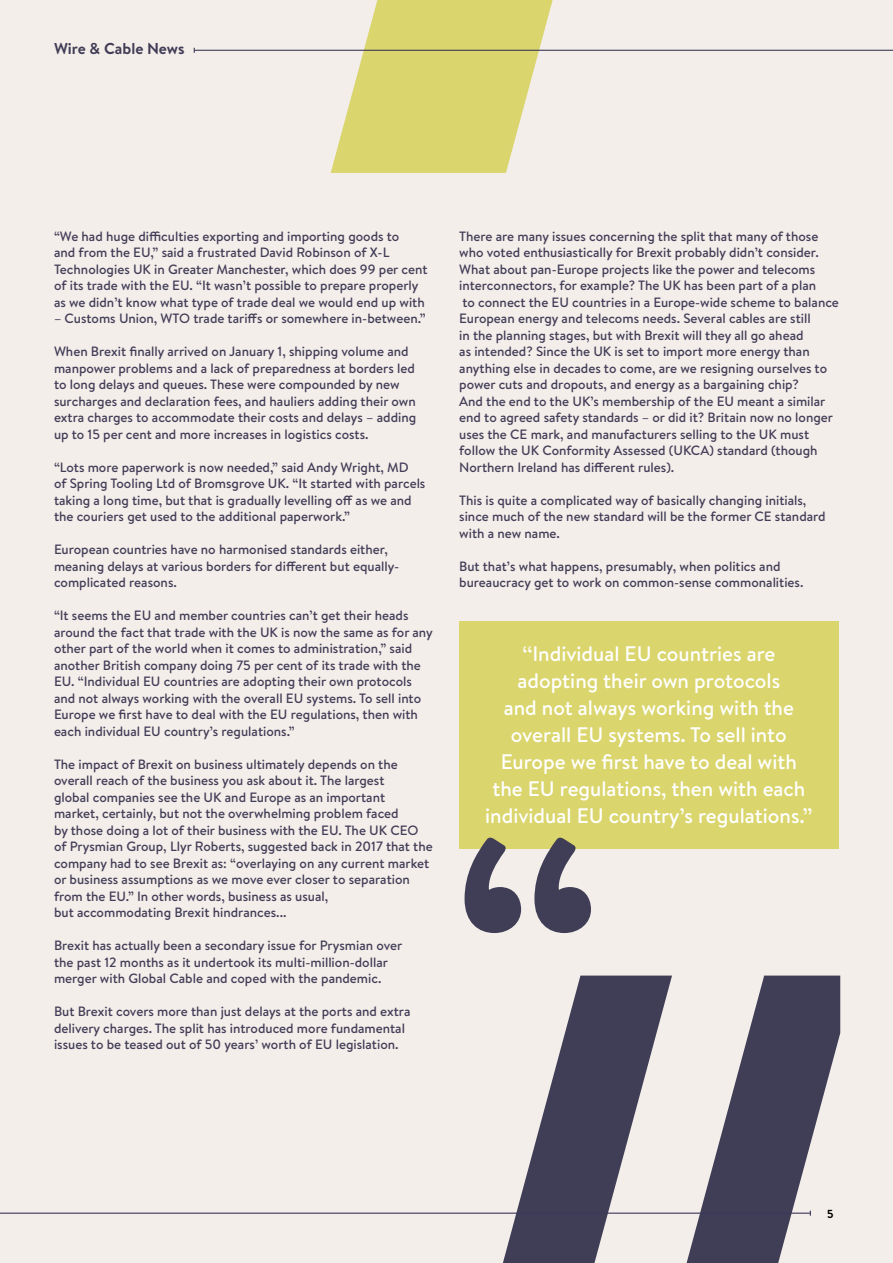
<style>
.page{position:relative;width:893px;height:1263px;background:#f3eee9}
.page>*{position:absolute;margin:0;border:0;box-sizing:border-box;transform-origin:0 0}
.t1{font:500 21px/27px "Brandon Text";color:#fff;text-align:center}
.t2{font:700 15.75px "Brandon Text";color:#423d57}
.t3{font:500 13.5px/16.5px "Brandon Text";color:#423d57}
.t4{font:700 12px "Brandon Grotesque";color:#000}
</style>
<div class="page">
<svg style="left:331px;top:0;width:222px;height:173px"></svg>
<svg style="left:503px;top:975px;width:169px;height:288px;fill:#403d57"></svg>
<div style="left:459px;top:621px;width:380px;height:227px;background:#dad56c"></div>
<svg style="left:465px;top:837px;width:126px;height:96px"></svg>
<hr style="left:194px;top:50px;width:699px;height:1px;background:#403d57">
<hr style="left:0;top:1212px;width:810px;height:2px;background:#3b385c">
<svg style="left:687px;top:975px;width:153px;height:288px"></svg>
<p class="t2" style="left:54px;top:38px;width:132px">Wire &amp; Cable News</p>
<p class="t3" style="left:54px;top:228px;width:375px">“We had huge difficulties exporting and importing goods to<br>and from the EU,” said a frustrated David Robinson of X-L Technologies UK in Greater Manchester, which does 99 per cent of its trade with the EU. “It wasn’t possible to prepare properly as we didn’t know what type of trade deal we would end up with</p>
<p class="t3" style="left:54px;top:310px;width:373px">– Customs Union, WTO trade tariffs or somewhere in-between.”</p>
<p class="t3" style="left:54px;top:343px;width:364px">When Brexit finally arrived on January 1, shipping volume and manpower problems and a lack of preparedness at borders led to long delays and queues. These were compounded by new surcharges and declaration fees, and hauliers adding their own extra charges to accommodate their costs and delays – adding up to 15 per cent and more increases in logistics costs.</p>
<p class="t3" style="left:54px;top:459px;width:373px">“Lots more paperwork is now needed,” said Andy Wright, MD<br>of Spring Tooling Ltd of Bromsgrove UK. “It started with parcels taking a long time, but that is gradually levelling off as we and the couriers get used to the additional paperwork.”</p>
<p class="t3" style="left:54px;top:541px;width:347px">European countries have no harmonised standards either, meaning delays at various borders for different but equally&shy;complicated reasons.</p>
<p class="t3" style="left:54px;top:607px;width:380px">“It seems the EU and member countries can’t get their heads around the fact that trade with the UK is now the same as for any other part of the world when it comes to administration,” said another British company doing 75 per cent of its trade with the EU. “Individual EU countries are adopting their own protocols and not always working with the overall EU systems. To sell into Europe we first have to deal with the EU regulations, then with each individual EU country’s regulations.”</p>
<p class="t3" style="left:54px;top:755px;width:380px">The impact of Brexit on business ultimately depends on the overall reach of the business you ask about it. The largest<br>global companies see the UK and Europe as an important market, certainly, but not the overwhelming problem faced<br>by those doing a lot of their business with the EU. The UK CEO of Prysmian Group, Llyr Roberts, suggested back in 2017 that the company had to see Brexit as: “overlaying on any current market or business assumptions as we move ever closer to separation from the EU.” In other words, business as usual,<br>but accommodating Brexit hindrances...</p>
<p class="t3" style="left:54px;top:937px;width:350px">Brexit has actually been a secondary issue for Prysmian over the past 12 months as it undertook its multi-million-dollar merger with Global Cable and coped with the pandemic.</p>
<p class="t3" style="left:54px;top:1003px;width:358px">But Brexit covers more than just delays at the ports and extra delivery charges. The split has introduced more fundamental issues to be teased out of 50 years’ worth of EU legislation.</p>
<p class="t3" style="left:459px;top:227px;width:381px">There are many issues concerning the split that many of those who voted enthusiastically for Brexit probably didn’t consider.<br>What about pan-Europe projects like the power and telecoms interconnectors, for example? The UK has been part of a plan<br>to connect the EU countries in a Europe-wide scheme to balance European energy and telecoms needs. Several cables are still<br>in the planning stages, but with Brexit will they all go ahead<br>as intended? Since the UK is set to import more energy than anything else in decades to come, are we resigning ourselves to power cuts and dropouts, and energy as a bargaining chip?<br>And the end to the UK’s membership of the EU meant a similar end to agreed safety standards – or did it? Britain now no longer uses the CE mark, and manufacturers selling to the UK must follow the UK Conformity Assessed (UKCA) standard (though Northern Ireland has different rules).</p>
<p class="t3" style="left:459px;top:491px;width:368px">This is quite a complicated way of basically changing initials, since much of the new standard will be the former CE standard with a new name.</p>
<p class="t3" style="left:459px;top:557px;width:346px">But that’s what happens, presumably, when politics and bureaucracy get to work on common-sense commonalities.</p>
<h1 class="t1" style="left:485px;top:640px;width:329px">‘‘Individual EU countries are adopting their own protocols<br>and not always working with the overall EU systems. To sell into<br>Europe we first have to deal with the EU regulations, then with each individual EU country’s regulations.’’</h1>
<p class="t4" style="left:827px;top:1205px;width:8px">5</p>
</div>
